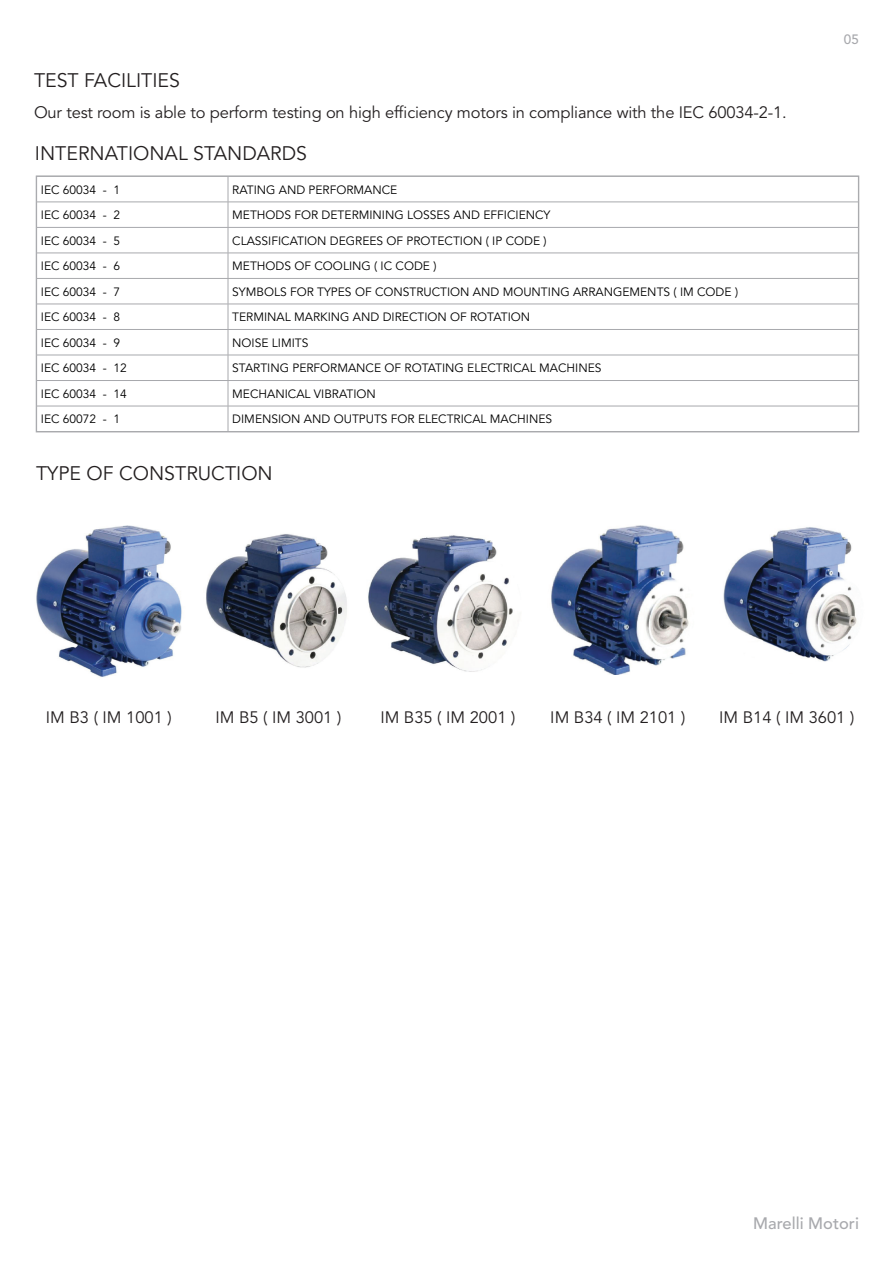
<style>
.page{position:relative;width:893px;height:1263px;background:#fff}
.page>*{position:absolute;margin:0;border:0;box-sizing:border-box;transform-origin:0 0}
.t1{font:19.5px "Avenir LT Pro";color:#231f20}
.t2{font:16.5px "Avenir LT Pro";letter-spacing:-.01em;color:#231f20}
.t3{font:500 16.5px "Avenir LT Std";color:#a8a9ad}
.t4{font:500 13.5px "Avenir LT Std";color:#a8a9ad}
.t5{font:12px "Avenir LT Pro";color:#000}
</style>
<div class="page">
<svg style="left:36px;top:176px;width:823px;height:256px"></svg>
<img style="left:206px;top:534px;width:141px;height:134px">
<img style="left:368px;top:535px;width:145px;height:137px">
<img style="left:551px;top:525px;width:138px;height:149px">
<img style="left:723px;top:527px;width:134px;height:135px">
<img style="left:36px;top:525px;width:146px;height:152px">
<h1 class="t1" style="left:34px;top:69px;width:147px">TEST FACILITIES</h1>
<h2 class="t2" style="left:34px;top:103px;width:754px">Our test room is able to perform testing on high efficiency motors in compliance with the IEC 60034-2-1.</h2>
<h1 class="t1" style="left:35px;top:142px;width:274px">INTERNATIONAL STANDARDS</h1>
<p class="t5" style="left:41px;top:182px;width:81px">IEC 60034 - 1</p>
<p class="t5" style="left:232px;top:182px;width:167px">RATING AND PERFORMANCE</p>
<p class="t5" style="left:41px;top:208px;width:81px">IEC 60034 - 2</p>
<p class="t5" style="left:232px;top:208px;width:320px">METHODS FOR DETERMINING LOSSES AND EFFICIENCY</p>
<p class="t5" style="left:41px;top:233px;width:81px">IEC 60034 - 5</p>
<p class="t5" style="left:232px;top:233px;width:316px">CLASSIFICATION DEGREES OF PROTECTION ( IP CODE )</p>
<p class="t5" style="left:41px;top:259px;width:81px">IEC 60034 - 6</p>
<p class="t5" style="left:232px;top:259px;width:206px">METHODS OF COOLING ( IC CODE )</p>
<p class="t5" style="left:41px;top:284px;width:81px">IEC 60034 - 7</p>
<p class="t5" style="left:232px;top:284px;width:507px">SYMBOLS FOR TYPES OF CONSTRUCTION AND MOUNTING ARRANGEMENTS ( IM CODE )</p>
<p class="t5" style="left:41px;top:310px;width:81px">IEC 60034 - 8</p>
<p class="t5" style="left:232px;top:310px;width:299px">TERMINAL MARKING AND DIRECTION OF ROTATION</p>
<p class="t5" style="left:41px;top:335px;width:81px">IEC 60034 - 9</p>
<p class="t5" style="left:232px;top:335px;width:78px">NOISE LIMITS</p>
<p class="t5" style="left:41px;top:361px;width:88px">IEC 60034 - 12</p>
<p class="t5" style="left:232px;top:361px;width:371px">STARTING PERFORMANCE OF ROTATING ELECTRICAL MACHINES</p>
<p class="t5" style="left:41px;top:386px;width:88px">IEC 60034 - 14</p>
<p class="t5" style="left:232px;top:386px;width:145px">MECHANICAL VIBRATION</p>
<p class="t5" style="left:41px;top:412px;width:81px">IEC 60072 - 1</p>
<p class="t5" style="left:232px;top:412px;width:321px">DIMENSION AND OUTPUTS FOR ELECTRICAL MACHINES</p>
<h1 class="t1" style="left:36px;top:462px;width:238px">TYPE OF CONSTRUCTION</h1>
<p class="t4" style="left:844px;top:32px;width:17px">05</p>
<h2 class="t2" style="left:46px;top:707px;width:127px">IM B3 ( IM 1001 )</h2>
<h2 class="t2" style="left:215px;top:707px;width:127px">IM B5 ( IM 3001 )</h2>
<h2 class="t2" style="left:380px;top:707px;width:137px">IM B35 ( IM 2001 )</h2>
<h2 class="t2" style="left:719px;top:707px;width:137px">IM B14 ( IM 3601 )</h2>
<h2 class="t2" style="left:550px;top:707px;width:137px">IM B34 ( IM 2101 )</h2>
<h2 class="t3" style="left:753px;top:1214px;width:107px">Marelli Motori</h2>
</div>
